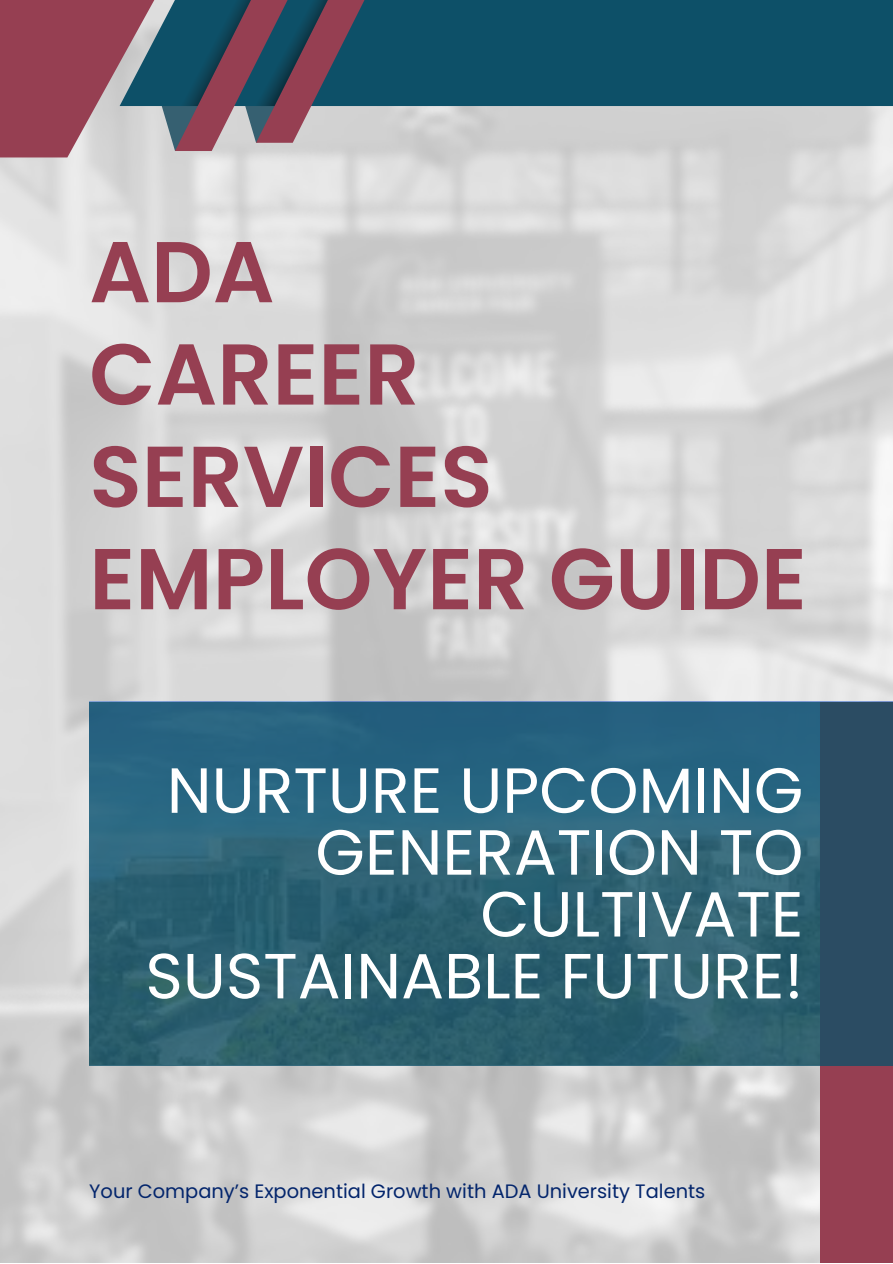
<style>
.page{position:relative;width:893px;height:1264px;background:#fff}
.page>*{position:absolute;margin:0;border:0;box-sizing:border-box;transform-origin:0 0}
.t1{font:600 86.1px/102.3px "Poppins";color:#963f52}
.t2{font:63.75px/61.8px "Poppins";color:#fff;text-align:right}
.t3{font:19.35px "Poppins";color:#03256c}
</style>
<div class="page">
<img style="left:0;top:106px;width:892px;height:1156px">
<div style="left:819px;top:702px;width:73px;height:560px;background:#963f52"></div>
<svg style="left:89px;top:702px;width:803px;height:363px;background:#2b6075"></svg>
<div style="left:377px;top:0;width:515px;height:106px;background:#0d5068"></div>
<svg style="left:0;top:0;width:377px;height:157px;background:#7b6474"></svg>
<p class="t1" style="left:89px;top:221px;width:187px">ADA</p>
<p class="t1" style="left:89px;top:323px;width:719px">CAREER<br>SERVICES<br>EMPLOYER GUIDE</p>
<p class="t2" style="left:145px;top:759px;width:659px">NURTURE UPCOMING<br>GENERATION TO<br>CULTIVATE<br>SUSTAINABLE FUTURE!</p>
<p class="t3" style="left:89px;top:1177px;width:617px">Your Company’s Exponential Growth with ADA University Talents</p>
</div>
